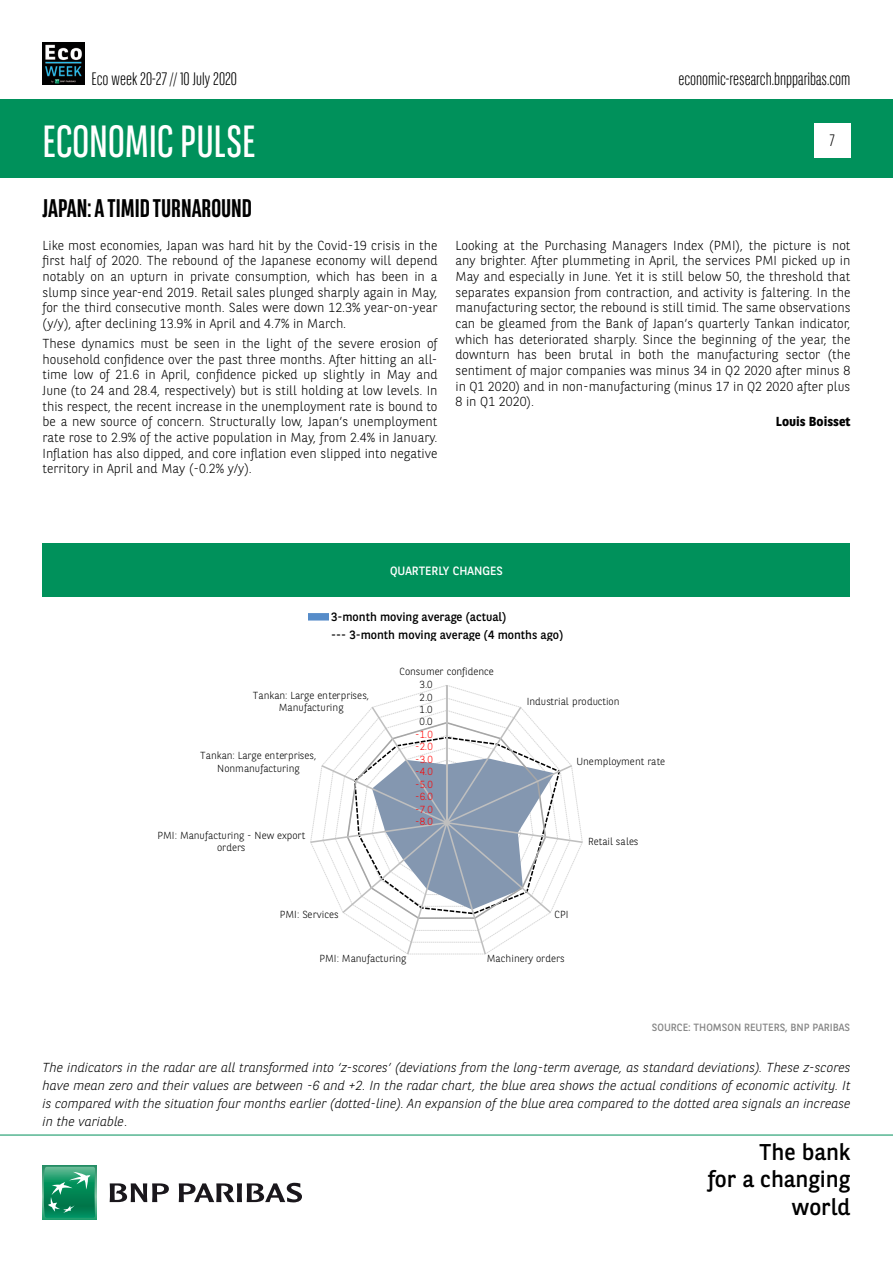
<style>
.page{position:relative;width:893px;height:1263px;background:#fff}
.page>*{position:absolute;margin:0;border:0;box-sizing:border-box;transform-origin:0 0}
.t1{font:45px "BNPP Sans Condensed";color:#fff}
.t2{font:700 25.5px "BNPP Sans Condensed";color:#000}
.t3{font:22.8px/27.3px "BNPP Sans";color:#000;text-align:right}
.t4{font:300 18px "BNPP Sans Condensed";color:#000}
.t5{font:300 16.5px "BNPP Sans Condensed";color:#000}
.t6{font:300 13.05px/15.6px "BNPP Sans";color:#000;text-align:justify}
.t7{font:italic 300 13.05px/18px "BNPP Sans";color:#000;text-align:justify}
.t8{font:700 13.05px "BNPP Sans";color:#000}
.t9{font:12px/18px "BNPP Sans";color:#000}
.t10{font:12px "BNPP Sans";color:#fff}
.t11{font:10.5px "BNPP Sans";color:#878787}
.t12{font:300 10.2px/12.3px "BNPP Sans";color:#000;text-align:center}
.t13{font:300 10.2px "BNPP Sans";color:#f00}
.s1{font-style:normal}
</style>
<div class="page">
<div style="left:1px;top:99px;width:892px;height:78px;background:#00915b"></div>
<svg style="left:43px;top:1166px;width:53px;height:53px"></svg>
<svg style="left:44px;top:1167px;width:51px;height:51px;background:#26996e"></svg>
<svg style="left:110px;top:1183px;width:59px;height:19px"></svg>
<svg style="left:179px;top:1183px;width:123px;height:19px"></svg>
<hr style="left:0;top:1135px;width:893px;height:1px;background:#00915b">
<div style="left:814px;top:123px;width:36px;height:34px;background:#fff"></div>
<img style="left:43px;top:43px;width:42px;height:42px">
<div style="left:308px;top:613px;width:21px;height:7px;background:#568cc9"></div>
<svg style="left:310px;top:685px;width:273px;height:270px"></svg>
<div style="left:43px;top:543px;width:807px;height:54px;background:#00915b"></div>
<h3 class="t4" style="left:91px;top:67px;width:147px">Eco week 20-27 // 10 July 2020</h3>
<h1 class="t1" style="left:43px;top:113px;width:215px">ECONOMIC PULSE</h1>
<h2 class="t2" style="left:43px;top:193px;width:211px">JAPAN: A TIMID TURNAROUND</h2>
<p class="t6" style="left:43px;top:237px;width:396px">Like most economies, Japan was hard hit by the Covid-19 crisis in the first half of 2020. The rebound of the Japanese economy will depend notably on an upturn in private consumption, which has been in a slump since year-end 2019. Retail sales plunged sharply again in May, for the third consecutive month. Sales were down 12.3% year-on-year (y/y), after declining 13.9% in April and 4.7% in March.</p>
<p class="t6" style="left:43px;top:335px;width:396px">These dynamics must be seen in the light of the severe erosion of household confidence over the past three months. After hitting an all&shy;time low of 21.6 in April, confidence picked up slightly in May and June (to 24 and 28.4, respectively) but is still holding at low levels. In this respect, the recent increase in the unemployment rate is bound to be a new source of concern. Structurally low, Japan’s unemployment rate rose to 2.9% of the active population in May, from 2.4% in January.<br>Inflation has also dipped, and core inflation even slipped into negative territory in April and May (-0.2% y/y).</p>
<h3 class="t4" style="left:678px;top:67px;width:174px">economic-research.bnpparibas.com</h3>
<p class="t5" style="left:830px;top:130px;width:6px">7</p>
<p class="t6" style="left:455px;top:237px;width:396px">Looking at the Purchasing Managers Index (PMI), the picture is not any brighter. After plummeting in April, the services PMI picked up in May and especially in June. Yet it is still below 50, the threshold that separates expansion from contraction, and activity is faltering. In the manufacturing sector, the rebound is still timid. The same observations can be gleamed from the Bank of Japan’s quarterly Tankan indicator, which has deteriorated sharply. Since the beginning of the year, the downturn has been brutal in both the manufacturing sector (the sentiment of major companies was minus 34 in Q2 2020 after minus 8 in Q1 2020) and in non-manufacturing (minus 17 in Q2 2020 after plus 8 in Q1 2020).</p>
<p class="t8" style="left:776px;top:413px;width:76px">Louis Boisset</p>
<p class="t10" style="left:390px;top:562px;width:114px">QUARTERLY CHANGES</p>
<p class="t9" style="left:331px;top:607px;width:233px">3-month moving average (actual)<br>--- 3-month moving average (4 months ago)</p>
<p class="t12" style="left:399px;top:665px;width:96px">Consumer confidence</p>
<p class="t12" style="left:420px;top:678px;width:15px">3.0</p>
<p class="t12" style="left:253px;top:688px;width:118px">Tankan: Large enterprises,<br>Manufacturing</p>
<p class="t12" style="left:420px;top:690px;width:15px">2.0</p>
<p class="t12" style="left:420px;top:703px;width:15px">1.0</p>
<p class="t12" style="left:527px;top:694px;width:94px">Industrial production</p>
<p class="t12" style="left:420px;top:715px;width:15px">0.0</p>
<p class="t13" style="left:415px;top:727px;width:19px">-1.0</p>
<p class="t12" style="left:200px;top:749px;width:118px">Tankan: Large enterprises,<br>Nonmanufacturing</p>
<p class="t13" style="left:415px;top:740px;width:19px">-2.0</p>
<p class="t13" style="left:415px;top:752px;width:19px">-3.0</p>
<p class="t13" style="left:415px;top:765px;width:19px">-4.0</p>
<p class="t12" style="left:577px;top:755px;width:90px">Unemployment rate</p>
<p class="t13" style="left:415px;top:777px;width:19px">-5.0</p>
<p class="t13" style="left:415px;top:790px;width:19px">-6.0</p>
<p class="t13" style="left:415px;top:802px;width:19px">-7.0</p>
<p class="t13" style="left:415px;top:815px;width:19px">-8.0</p>
<p class="t12" style="left:157px;top:829px;width:149px">PMI: Manufacturing - New export orders</p>
<p class="t12" style="left:588px;top:835px;width:52px">Retail sales</p>
<p class="t12" style="left:280px;top:908px;width:61px">PMI: Services</p>
<p class="t12" style="left:555px;top:908px;width:16px">CPI</p>
<p class="t12" style="left:319px;top:951px;width:88px">PMI: Manufacturing</p>
<p class="t12" style="left:487px;top:951px;width:80px">Machinery orders</p>
<p class="t11" style="left:652px;top:1020px;width:200px">SOURCE: THOMSON REUTERS, BNP PARIBAS</p>
<p class="t7" style="left:43px;top:1057px;width:809px">The indicators in the radar are all transformed into ‘z-scores’ (deviations from the long-term average, as standard deviations). These z-scores have mean zero and their values are between -6 and +2. In the radar chart, the blue area shows the actual conditions of economic activity. It is compared with the situation four months earlier (dotted-line). An expansion of the blue area compared to the dotted area signals an increase in the variable<span class="s1">.</span></p>
<h3 class="t3" style="left:708px;top:1137px;width:144px">The bank<br>for a changing world</h3>
</div>
